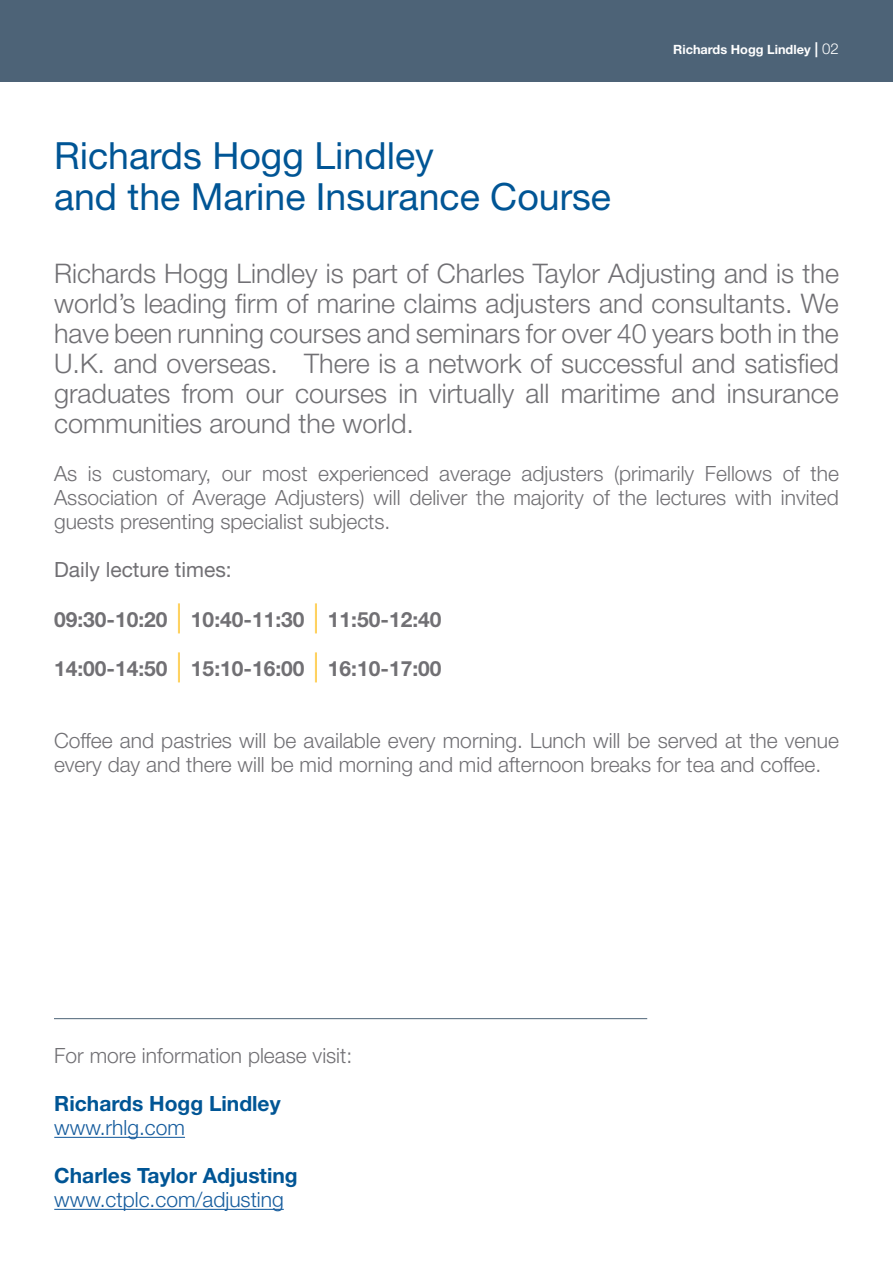
<style>
.page{position:relative;width:893px;height:1263px;background:#fff}
.page>*{position:absolute;margin:0;border:0;box-sizing:border-box;transform-origin:0 0}
.t1{font:37.5px "Helvetica Neue LT Std";color:#005595}
.t2{font:300 27px/30px "Helvetica Neue LT Std";color:#717074;text-align:justify}
.t3{font:300 21px/24px "Helvetica Neue LT Std";color:#717074;text-align:justify}
.t4{font:700 21px "Helvetica Neue LT Std";color:#717074}
.t5{font:700 21px "Helvetica Neue LT Std";color:#005595}
.t6{font:300 21px "Helvetica Neue LT Std";color:#175d9e}
.t7{font:21px "Helvetica Neue LT Std";color:#717074}
.t8{font:700 12.75px "Helvetica Neue LT Std";color:#fff}
.s1{font-size:15px}
.s2{font-weight:300;font-size:15px}
.s3{font-weight:300;font-size:30px;color:#fec430}
</style>
<div class="page">
<div style="left:0;top:0;width:893px;height:81px;background:#4d6377"></div>
<hr style="left:54px;top:1018px;width:593px;height:1px;background:#4d6377">
<hr style="left:54px;top:1137px;width:131px;height:1px;background:#175d9e">
<hr style="left:54px;top:1209px;width:230px;height:1px;background:#175d9e">
<p class="t1" style="left:54px;top:134px;width:381px">Richards Hogg Lindley</p>
<p class="t1" style="left:54px;top:174px;width:559px">and the Marine Insurance Course</p>
<p class="t8" style="left:673px;top:42px;width:167px">Richards Hogg Lindley <span class="s1">|</span> <span class="s2">02</span></p>
<p class="t2" style="left:54px;top:258px;width:786px">Richards Hogg Lindley is part of Charles Taylor Adjusting and is the world’s leading firm of marine claims adjusters and consultants. We have been running courses and seminars for over 40 years both in the U.K. and overseas. There is a network of successful and satisfied graduates from our courses in virtually all maritime and insurance communities around the world.</p>
<p class="t3" style="left:54px;top:461px;width:786px">As is customary, our most experienced average adjusters (primarily Fellows of the Association of Average Adjusters) will deliver the majority of the lectures with invited guests presenting specialist subjects.</p>
<p class="t7" style="left:54px;top:557px;width:179px">Daily lecture times:</p>
<p class="t4" style="left:54px;top:606px;width:389px">09:30-10:20 <span class="s3">|</span> 10:40-11:30 <span class="s3">|</span> 11:50-12:40</p>
<p class="t4" style="left:54px;top:656px;width:389px">14:00-14:50 <span class="s3">|</span> 15:10-16:00 <span class="s3">|</span> 16:10-17:00</p>
<p class="t3" style="left:54px;top:728px;width:786px">Coffee and pastries will be available every morning. Lunch will be served at the venue every day and there will be mid morning and mid afternoon breaks for tea and coffee.</p>
<p class="t3" style="left:54px;top:1043px;width:299px">For more information please visit:</p>
<p class="t5" style="left:54px;top:1091px;width:228px">Richards Hogg Lindley</p>
<p class="t6" style="left:54px;top:1115px;width:132px">www.rhlg.com</p>
<p class="t5" style="left:54px;top:1163px;width:245px">Charles Taylor Adjusting</p>
<p class="t6" style="left:54px;top:1187px;width:231px">www.ctplc.com/adjusting</p>
</div>
